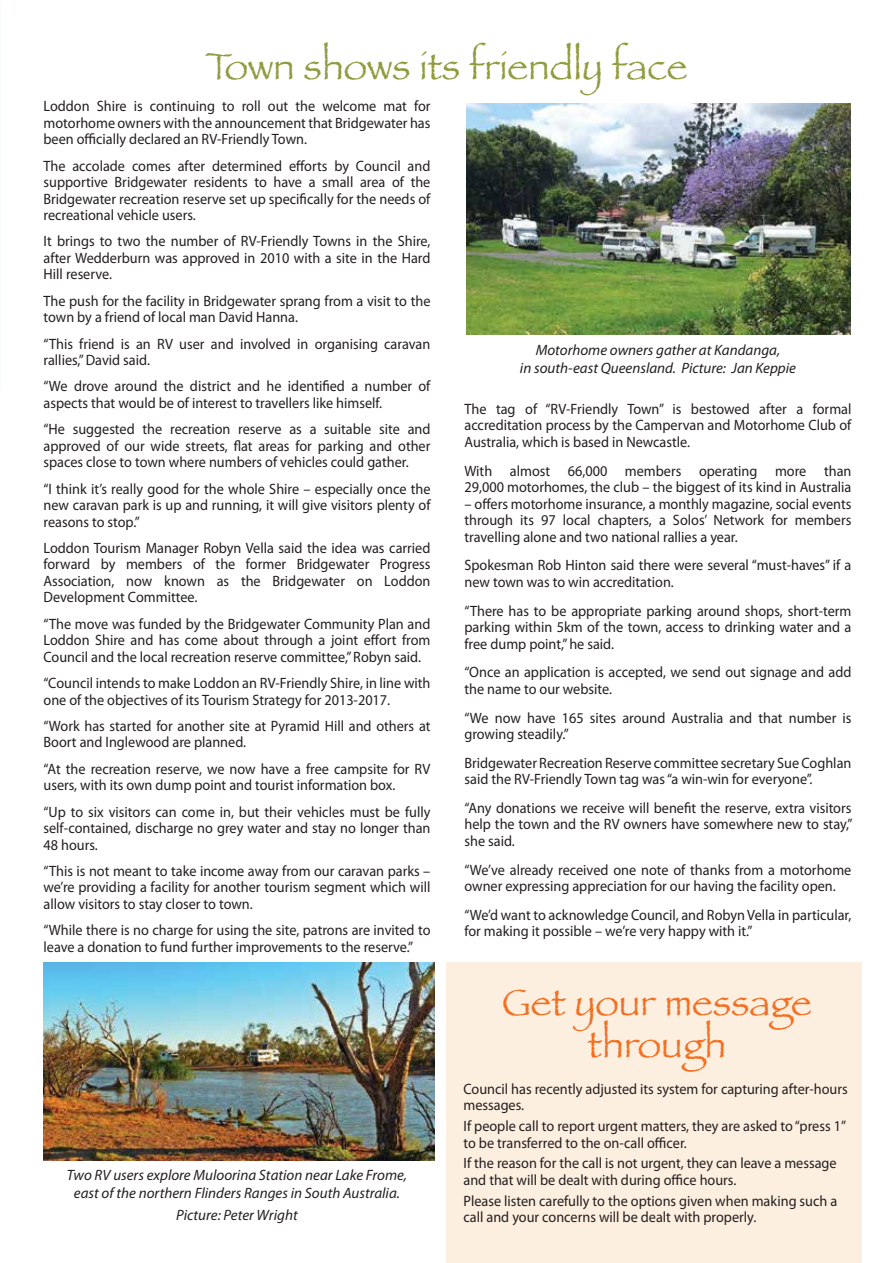
<style>
.page{position:relative;width:893px;height:1263px;background:#fff}
.page>*{position:absolute;margin:0;border:0;box-sizing:border-box;transform-origin:0 0}
.t1{font:39px "Papyrus";color:#929b3d}
.t2{font:39px/42px "Papyrus";color:#f36f21;text-align:center}
.t3{font:15px/16.5px "Myriad Pro";color:#231f20;scale:.95 1}
.t4{font:italic 15px/18px "Myriad Pro";color:#231f20;text-align:center}
</style>
<div class="page">
<div style="left:446px;top:963px;width:416px;height:300px;background:#fdefe0"></div>
<img style="left:466px;top:103px;width:384px;height:231px">
<img style="left:44px;top:963px;width:390px;height:198px">
<h1 class="t1" style="left:205px;top:43px;width:483px">Town shows its friendly face</h1>
<p class="t3" style="left:44px;top:98px;width:409px;text-align:justify">Loddon Shire is continuing to roll out the welcome mat for motorhome owners with the announcement that Bridgewater has been officially declared an RV-Friendly Town.</p>
<p class="t3" style="left:44px;top:157px;width:409px;text-align:justify">The accolade comes after determined efforts by Council and supportive Bridgewater residents to have a small area of the Bridgewater recreation reserve set up specifically for the needs of recreational vehicle users.</p>
<p class="t3" style="left:44px;top:233px;width:409px;text-align:justify">It brings to two the number of RV-Friendly Towns in the Shire, after Wedderburn was approved in 2010 with a site in the Hard Hill reserve.</p>
<p class="t3" style="left:44px;top:292px;width:409px">The push for the facility in Bridgewater sprang from a visit to the town by a friend of local man David Hanna.</p>
<p class="t3" style="left:44px;top:335px;width:409px">“This friend is an RV user and involved in organising caravan rallies,” David said.</p>
<p class="t3" style="left:44px;top:378px;width:409px">“We drove around the district and he identified a number of aspects that would be of interest to travellers like himself.</p>
<p class="t3" style="left:44px;top:421px;width:409px;text-align:justify">“He suggested the recreation reserve as a suitable site and approved of our wide streets, flat areas for parking and other spaces close to town where numbers of vehicles could gather.</p>
<p class="t3" style="left:44px;top:480px;width:409px;text-align:justify">“I think it’s really good for the whole Shire – especially once the new caravan park is up and running, it will give visitors plenty of reasons to stop.”</p>
<p class="t3" style="left:44px;top:539px;width:409px;text-align:justify">Loddon Tourism Manager Robyn Vella said the idea was carried forward by members of the former Bridgewater Progress Association, now known as the Bridgewater on Loddon Development Committee.</p>
<p class="t3" style="left:44px;top:615px;width:409px;text-align:justify">“The move was funded by the Bridgewater Community Plan and Loddon Shire and has come about through a joint effort from Council and the local recreation reserve committee,” Robyn said.</p>
<p class="t3" style="left:44px;top:674px;width:409px">“Council intends to make Loddon an RV-Friendly Shire, in line with one of the objectives of its Tourism Strategy for 2013-2017.</p>
<p class="t3" style="left:44px;top:717px;width:409px">“Work has started for another site at Pyramid Hill and others at<br>Boort and Inglewood are planned.</p>
<p class="t3" style="left:44px;top:760px;width:409px">“At the recreation reserve, we now have a free campsite for RV users, with its own dump point and tourist information box.</p>
<p class="t3" style="left:44px;top:803px;width:409px;text-align:justify">“Up to six visitors can come in, but their vehicles must be fully self-contained, discharge no grey water and stay no longer than 48 hours.</p>
<p class="t3" style="left:44px;top:862px;width:409px;text-align:justify">“This is not meant to take income away from our caravan parks – we’re providing a facility for another tourism segment which will allow visitors to stay closer to town.</p>
<p class="t3" style="left:44px;top:922px;width:409px">“While there is no charge for using the site, patrons are invited to leave a donation to fund further improvements to the reserve.”</p>
<p class="t4" style="left:67px;top:1166px;width:342px">Two RV users explore Muloorina Station near Lake Frome, east of the northern Flinders Ranges in South Australia.</p>
<p class="t4" style="left:176px;top:1206px;width:123px">Picture: Peter Wright</p>
<p class="t4" style="left:520px;top:341px;width:277px">Motorhome owners gather at Kandanga,<br>in south-east Queensland. Picture: Jan Keppie</p>
<p class="t3" style="left:464px;top:400px;width:409px;text-align:justify">The tag of “RV-Friendly Town” is bestowed after a formal accreditation process by the Campervan and Motorhome Club of Australia, which is based in Newcastle.</p>
<p class="t3" style="left:464px;top:462px;width:409px">With almost 66,000 members operating more than<br>29,000 motorhomes, the club – the biggest of its kind in Australia</p>
<p class="t3" style="left:464px;top:495px;width:409px;text-align:justify">– offers motorhome insurance, a monthly magazine, social events through its 97 local chapters, a Solos’ Network for members travelling alone and two national rallies a year.</p>
<p class="t3" style="left:464px;top:557px;width:409px">Spokesman Rob Hinton said there were several “must-haves” if a new town was to win accreditation.</p>
<p class="t3" style="left:464px;top:602px;width:409px;text-align:justify">“There has to be appropriate parking around shops, short-term parking within 5km of the town, access to drinking water and a free dump point,” he said.</p>
<p class="t3" style="left:464px;top:664px;width:409px">“Once an application is accepted, we send out signage and add the name to our website.</p>
<p class="t3" style="left:464px;top:709px;width:409px">“We now have 165 sites around Australia and that number is growing steadily.”</p>
<p class="t3" style="left:464px;top:754px;width:409px">Bridgewater Recreation Reserve committee secretary Sue Coghlan said the RV-Friendly Town tag was “a win-win for everyone”.</p>
<p class="t3" style="left:464px;top:799px;width:410px;text-align:justify">“Any donations we receive will benefit the reserve, extra visitors help the town and the RV owners have somewhere new to stay,” she said.</p>
<p class="t3" style="left:464px;top:861px;width:409px">“We’ve already received one note of thanks from a motorhome owner expressing appreciation for our having the facility open.</p>
<p class="t3" style="left:464px;top:906px;width:409px">“We’d want to acknowledge Council, and Robyn Vella in particular, for making it possible – we’re very happy with it.”</p>
<h1 class="t2" style="left:502px;top:980px;width:311px">Get your message through</h1>
<p class="t3" style="left:463px;top:1080px;width:406px">Council has recently adjusted its system for capturing after-hours messages.</p>
<p class="t3" style="left:463px;top:1117px;width:404px">If people call to report urgent matters, they are asked to “press 1” to be transferred to the on-call officer.</p>
<p class="t3" style="left:463px;top:1155px;width:394px">If the reason for the call is not urgent, they can leave a message and that will be dealt with during office hours.</p>
<p class="t3" style="left:463px;top:1192px;width:395px">Please listen carefully to the options given when making such a call and your concerns will be dealt with properly.</p>
</div>
